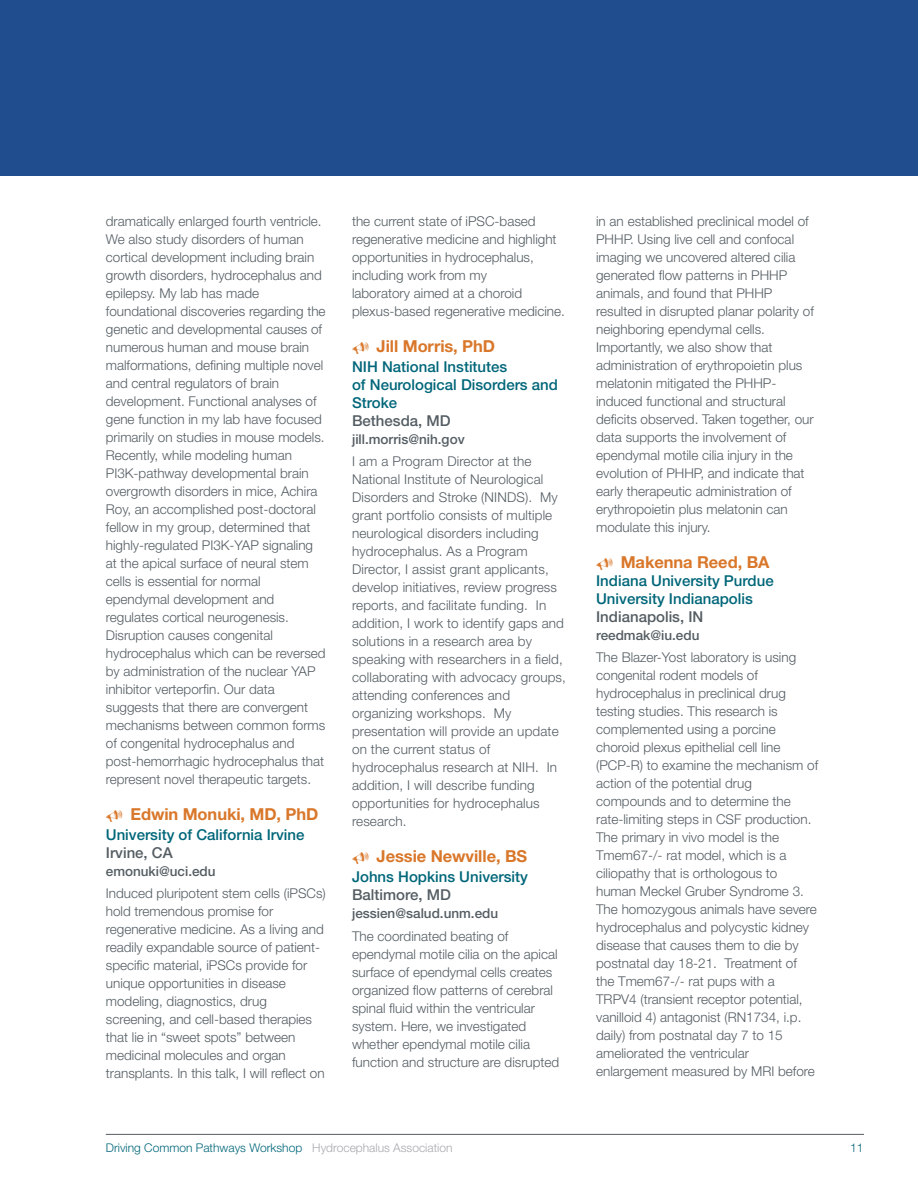
<style>
.page{position:relative;width:918px;height:1188px;background:#fff}
.page>*{position:absolute;margin:0;border:0;box-sizing:border-box;transform-origin:0 0}
.SPEAKER__City_stat{font:700 16.5px "Helvetica Neue LT Pro";letter-spacing:-.005em;color:#d9772a}
.SPEAKER__Titles{font:500 15px/18px "Helvetica Neue LT Pro";color:#006679}
.SPEAKER__City_stat-2{font:500 15px "Helvetica Neue LT Pro";color:#545d63}
.SPEAKER__City_stat-3{font:500 15px "Helvetica Neue LT Pro";color:#006679}
.SPEAKER__City_stat-4{font:300 13.5px/18px "Helvetica Neue LT Pro";color:#545d63}
.SPEAKER__City_stat-5{font:500 13.5px "Helvetica Neue LT Pro";color:#545d63}
.t1{font:300 12px "Helvetica Neue LT Pro";color:#006679}
.s1{color:#a8a9ad}
</style>
<div class="page">
<hr style="left:106px;top:1134px;width:758px;height:1px;background:#545d63">
<div style="left:0;top:0;width:918px;height:176px;background:#1f4d8d"></div>
<p class="SPEAKER__City_stat-4" style="left:106px;top:212px;width:221px">dramatically enlarged fourth ventricle.<br>We also study disorders of human cortical development including brain growth disorders, hydrocephalus and epilepsy. My lab has made foundational discoveries regarding the genetic and developmental causes of numerous human and mouse brain malformations, defining multiple novel and central regulators of brain development. Functional analyses of gene function in my lab have focused primarily on studies in mouse models.<br>Recently, while modeling human PI3K-pathway developmental brain overgrowth disorders in mice, Achira Roy, an accomplished post-doctoral fellow in my group, determined that highly-regulated PI3K-YAP signaling at the apical surface of neural stem cells is essential for normal ependymal development and regulates cortical neurogenesis.<br>Disruption causes congenital hydrocephalus which can be reversed by administration of the nuclear YAP inhibitor verteporfin. Our data suggests that there are convergent mechanisms between common forms of congenital hydrocephalus and post-hemorrhagic hydrocephalus that represent novel therapeutic targets.</p>
<p class="SPEAKER__City_stat" style="left:130px;top:804px;width:190px">Edwin Monuki, MD, PhD</p>
<p class="SPEAKER__Titles" style="left:106px;top:825px;width:200px">University of California Irvine</p>
<p class="SPEAKER__City_stat-2" style="left:106px;top:844px;width:68px">Irvine, CA</p>
<p class="SPEAKER__City_stat-5" style="left:106px;top:863px;width:111px">emonuki@uci.edu</p>
<p class="SPEAKER__City_stat-4" style="left:106px;top:884px;width:222px">Induced pluripotent stem cells (iPSCs) hold tremendous promise for regenerative medicine. As a living and readily expandable source of patient&shy;specific material, iPSCs provide for unique opportunities in disease modeling, diagnostics, drug screening, and cell-based therapies that lie in “sweet spots” between medicinal molecules and organ transplants. In this talk, I will reflect on</p>
<p class="SPEAKER__City_stat-4" style="left:352px;top:212px;width:214px">the current state of iPSC-based regenerative medicine and highlight opportunities in hydrocephalus, including work from my<br>laboratory aimed at a choroid plexus-based regenerative medicine.</p>
<p class="SPEAKER__City_stat" style="left:377px;top:336px;width:120px">Jill Morris, PhD</p>
<p class="SPEAKER__Titles" style="left:352px;top:357px;width:207px">NIH National Institutes<br>of Neurological Disorders and<br>Stroke</p>
<p class="SPEAKER__City_stat-2" style="left:352px;top:412px;width:100px">Bethesda, MD</p>
<p class="SPEAKER__City_stat-5" style="left:352px;top:431px;width:114px">jill.morris@nih.gov</p>
<p class="SPEAKER__City_stat-4" style="left:352px;top:452px;width:215px">I am a Program Director at the<br>National Institute of Neurological<br>Disorders and Stroke (NINDS). My grant portfolio consists of multiple neurological disorders including hydrocephalus. As a Program<br>Director, I assist grant applicants, develop initiatives, review progress reports, and facilitate funding. In addition, I work to identify gaps and solutions in a research area by speaking with researchers in a field, collaborating with advocacy groups, attending conferences and organizing workshops. My presentation will provide an update on the current status of hydrocephalus research at NIH. In addition, I will describe funding opportunities for hydrocephalus research.</p>
<p class="SPEAKER__City_stat" style="left:377px;top:846px;width:152px">Jessie Newville, BS</p>
<p class="SPEAKER__Titles" style="left:352px;top:868px;width:177px">Johns Hopkins University</p>
<p class="SPEAKER__City_stat-2" style="left:352px;top:886px;width:100px">Baltimore, MD</p>
<p class="SPEAKER__City_stat-5" style="left:352px;top:906px;width:148px">jessien@salud.unm.edu</p>
<p class="SPEAKER__City_stat-4" style="left:352px;top:927px;width:209px">The coordinated beating of ependymal motile cilia on the apical surface of ependymal cells creates organized flow patterns of cerebral spinal fluid within the ventricular system. Here, we investigated whether ependymal motile cilia function and structure are disrupted</p>
<p class="SPEAKER__City_stat-4" style="left:596px;top:212px;width:219px">in an established preclinical model of PHHP. Using live cell and confocal imaging we uncovered altered cilia generated flow patterns in PHHP animals, and found that PHHP resulted in disrupted planar polarity of neighboring ependymal cells.<br>Importantly, we also show that administration of erythropoietin plus melatonin mitigated the PHHP&shy;induced functional and structural deficits observed. Taken together, our data supports the involvement of ependymal motile cilia injury in the evolution of PHHP, and indicate that early therapeutic administration of erythropoietin plus melatonin can modulate this injury.</p>
<p class="SPEAKER__City_stat" style="left:621px;top:552px;width:150px">Makenna Reed, BA</p>
<p class="SPEAKER__City_stat-3" style="left:596px;top:571px;width:179px">Indiana University Purdue</p>
<p class="SPEAKER__City_stat-3" style="left:596px;top:589px;width:158px">University Indianapolis</p>
<p class="SPEAKER__City_stat-2" style="left:596px;top:607px;width:109px">Indianapolis, IN</p>
<p class="SPEAKER__City_stat-5" style="left:596px;top:627px;width:105px">reedmak@iu.edu</p>
<p class="SPEAKER__City_stat-4" style="left:596px;top:648px;width:224px">The Blazer-Yost laboratory is using congenital rodent models of hydrocephalus in preclinical drug testing studies. This research is complemented using a porcine choroid plexus epithelial cell line (PCP-R) to examine the mechanism of action of the potential drug compounds and to determine the rate-limiting steps in CSF production.<br>The primary in vivo model is the Tmem67-/- rat model, which is a ciliopathy that is orthologous to human Meckel Gruber Syndrome 3.<br>The homozygous animals have severe hydrocephalus and polycystic kidney disease that causes them to die by postnatal day 18-21. Treatment of the Tmem67-/- rat pups with a TRPV4 (transient receptor potential, vanilloid 4) antagonist (RN1734, i.p. daily) from postnatal day 7 to 15 ameliorated the ventricular enlargement measured by MRI before</p>
<p class="t1" style="left:106px;top:1141px;width:348px">Driving Common Pathways Workshop <span class="s1">Hydrocephalus Association</span></p>
<p class="t1" style="left:850px;top:1141px;width:15px">11</p>
</div>
